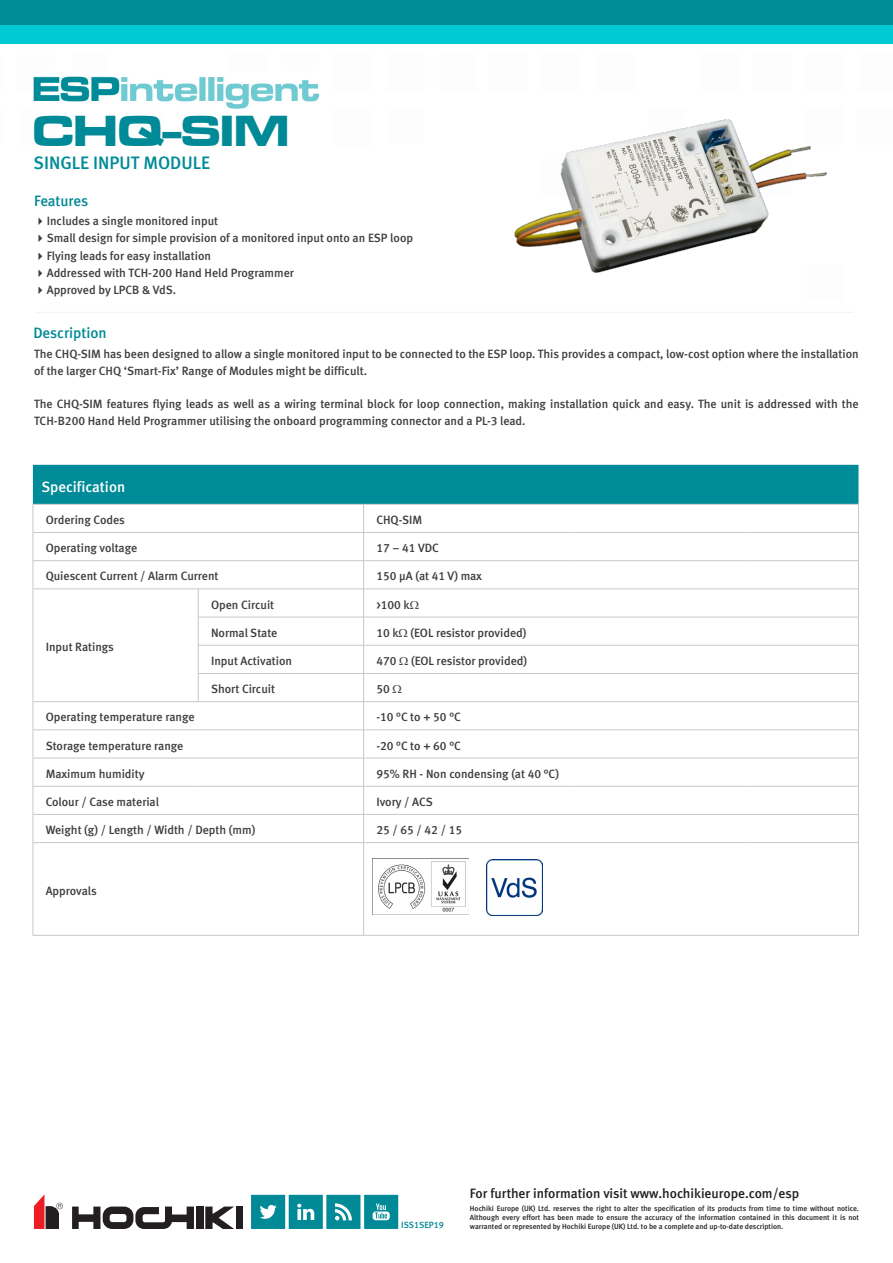
<style>
.page{position:relative;width:893px;height:1263px;background:#fff}
.page>*{position:absolute;margin:0;border:0;box-sizing:border-box;transform-origin:0 0}
.t1{font:45px "Microgramma D Bold Exte";color:#008996}
.Product_description{font:18px "Meta Medium CELF";color:#008b98}
.t2{font:15px "Meta Medium CELF";letter-spacing:-.005em;color:#008996}
.t3{font:15px "Meta Medium CELF";color:#fff}
.t4{font:13.5px "Meta Medium CELF";color:#231f20}
.Table_-_Headers{font:12px/16.5px "Meta Medium CELF";color:#3e3e3f}
.Table_body_text{font:12px "Meta Medium CELF";color:#3e3e3f}
.t5{font:9px "Meta Medium CELF";color:#008996}
.t6{font:7.5px/9px "Meta Medium CELF";color:#231f20}
</style>
<div class="page">
<hr style="left:0;top:108px;width:2px;height:37px;background:#231f20">
<hr style="left:0;top:56px;width:3px;height:37px;background:#231f20">
<div style="left:0;top:0;width:893px;height:25px;background:#008b98"></div>
<div style="left:0;top:25px;width:893px;height:18px;background:#00cad4"></div>
<img style="left:33px;top:76px;width:286px;height:33px">
<svg style="left:251px;top:1195px;width:147px;height:34px;background:#2f9ea9"></svg>
<svg style="left:34px;top:1194px;width:29px;height:35px"></svg>
<svg style="left:72px;top:1206px;width:122px;height:23px"></svg>
<div style="left:196px;top:1206px;width:7px;height:23px;background:#231f20"></div>
<svg style="left:205px;top:1206px;width:29px;height:23px"></svg>
<div style="left:236px;top:1206px;width:7px;height:23px;background:#231f20"></div>
<hr style="left:33px;top:842px;width:165px;height:1px;background:#c7c8ca">
<hr style="left:33px;top:843px;width:1px;height:92px;background:#c7c8ca">
<hr style="left:198px;top:842px;width:166px;height:1px;background:#c7c8ca">
<hr style="left:364px;top:842px;width:211px;height:1px;background:#c7c8ca">
<hr style="left:363px;top:843px;width:1px;height:92px;background:#c7c8ca">
<hr style="left:575px;top:842px;width:172px;height:1px;background:#c7c8ca">
<hr style="left:747px;top:842px;width:112px;height:1px;background:#c7c8ca">
<hr style="left:858px;top:843px;width:1px;height:92px;background:#c7c8ca">
<hr style="left:33px;top:935px;width:165px;height:1px;background:#c7c8ca">
<hr style="left:198px;top:935px;width:166px;height:1px;background:#c7c8ca">
<hr style="left:364px;top:935px;width:211px;height:1px;background:#c7c8ca">
<hr style="left:575px;top:935px;width:172px;height:1px;background:#c7c8ca">
<hr style="left:747px;top:935px;width:112px;height:1px;background:#c7c8ca">
<img style="left:514px;top:119px;width:313px;height:153px">
<img style="left:378px;top:861px;width:88px;height:51px">
<img style="left:486px;top:860px;width:56px;height:56px">
<hr style="left:36px;top:312px;width:815px;height:1px;background:#f2f3f4">
<hr style="left:39px;top:312px;width:815px;height:1px;background:#f2f3f4">
<svg style="left:33px;top:465px;width:826px;height:377px"></svg>
<p class="t1" style="left:33px;top:101px;width:258px">CHQ-SIM</p>
<p class="Product_description" style="left:34px;top:152px;width:178px">SINGLE INPUT MODULE</p>
<p class="t2" style="left:34px;top:192px;width:56px">Features</p>
<p class="Table_-_Headers" style="left:47px;top:213px;width:173px">Includes a single monitored input</p>
<p class="Table_-_Headers" style="left:47px;top:230px;width:368px">Small design for simple provision of a monitored input onto an ESP loop</p>
<p class="Table_-_Headers" style="left:47px;top:247px;width:166px">Flying leads for easy installation</p>
<p class="Table_-_Headers" style="left:47px;top:264px;width:249px">Addressed with TCH-200 Hand Held Programmer</p>
<p class="Table_-_Headers" style="left:47px;top:281px;width:131px">Approved by LPCB &amp; VdS.</p>
<p class="t2" style="left:33px;top:324px;width:75px">Description</p>
<p class="Table_-_Headers" style="left:34px;top:346px;width:826px">The CHQ-SIM has been designed to allow a single monitored input to be connected to the ESP loop. This provides a compact, low-cost option where the installation of the larger CHQ ‘Smart-Fix’ Range of Modules might be difficult.</p>
<p class="Table_-_Headers" style="left:34px;top:396px;width:826px">The CHQ-SIM features flying leads as well as a wiring terminal block for loop connection, making installation quick and easy. The unit is addressed with the<br>TCH-B200 Hand Held Programmer utilising the onboard programming connector and a PL-3 lead.</p>
<p class="t3" style="left:41px;top:477px;width:85px">Specification</p>
<p class="Table_-_Headers" style="left:46px;top:512px;width:81px">Ordering Codes</p>
<p class="Table_body_text" style="left:376px;top:512px;width:47px">CHQ-SIM</p>
<p class="Table_-_Headers" style="left:46px;top:540px;width:93px">Operating voltage</p>
<p class="Table_body_text" style="left:376px;top:541px;width:64px">17 – 41 VDC</p>
<p class="Table_-_Headers" style="left:46px;top:568px;width:174px">Quiescent Current / Alarm Current</p>
<p class="Table_body_text" style="left:376px;top:569px;width:107px">150 μA (at 41 V) max</p>
<p class="Table_-_Headers" style="left:46px;top:638px;width:70px">Input Ratings</p>
<p class="Table_-_Headers" style="left:211px;top:596px;width:65px">Open Circuit</p>
<p class="Table_body_text" style="left:376px;top:597px;width:35px">&gt;100 k</p>
<p class="Table_-_Headers" style="left:211px;top:624px;width:68px">Normal State</p>
<p class="Table_body_text" style="left:376px;top:625px;width:152px">10 k (EOL resistor provided)</p>
<p class="Table_-_Headers" style="left:211px;top:653px;width:83px">Input Activation</p>
<p class="Table_body_text" style="left:376px;top:653px;width:152px">470 (EOL resistor provided)</p>
<p class="Table_-_Headers" style="left:211px;top:681px;width:66px">Short Circuit</p>
<p class="Table_body_text" style="left:376px;top:682px;width:15px">50</p>
<p class="Table_-_Headers" style="left:46px;top:709px;width:150px">Operating temperature range</p>
<p class="Table_body_text" style="left:376px;top:710px;width:86px">-10 °C to + 50 °C</p>
<p class="Table_-_Headers" style="left:46px;top:737px;width:139px">Storage temperature range</p>
<p class="Table_body_text" style="left:376px;top:738px;width:86px">-20 °C to + 60 °C</p>
<p class="Table_-_Headers" style="left:46px;top:765px;width:100px">Maximum humidity</p>
<p class="Table_body_text" style="left:376px;top:766px;width:184px">95% RH - Non condensing (at 40 °C)</p>
<p class="Table_-_Headers" style="left:46px;top:794px;width:115px">Colour / Case material</p>
<p class="Table_body_text" style="left:376px;top:794px;width:58px">Ivory / ACS</p>
<p class="Table_-_Headers" style="left:46px;top:822px;width:211px">Weight (g) / Length / Width / Depth (mm)</p>
<p class="Table_body_text" style="left:376px;top:822px;width:87px">25 / 65 / 42 / 15</p>
<p class="Table_-_Headers" style="left:46px;top:882px;width:53px">Approvals</p>
<p class="t4" style="left:470px;top:1185px;width:331px">For further information visit www.hochikieurope.com/esp</p>
<p class="t6" style="left:470px;top:1204px;width:391px">Hochiki Europe (UK) Ltd. reserves the right to alter the specification of its products from time to time without notice.<br>Although every effort has been made to ensure the accuracy of the information contained in this document it is not</p>
<p class="t5" style="left:401px;top:1219px;width:44px">ISS1SEP19</p>
<p class="t6" style="left:470px;top:1222px;width:315px">warranted or represented by Hochiki Europe (UK) Ltd. to be a complete and up-to-date description.</p>
</div>
